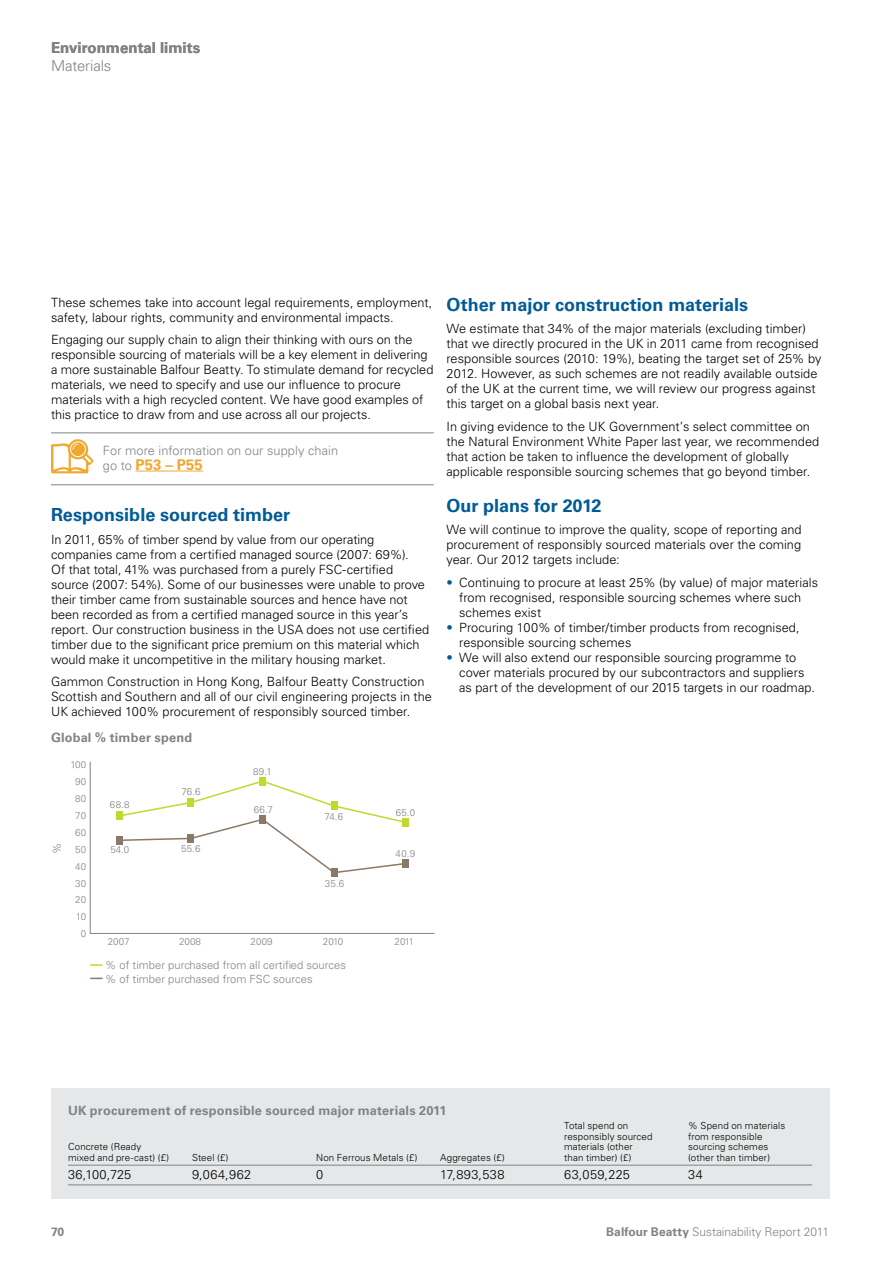
<style>
.page{position:relative;width:893px;height:1263px;background:#fff}
.page>*{position:absolute;margin:0;border:0;box-sizing:border-box;transform-origin:0 0}
.t1{font:700 18px "Univers LT Std";color:#005b96}
.t2{font:700 15px "Univers LT Std";color:#808284}
.t3{font:700 15px "Univers LT Std";letter-spacing:.005em;color:#f0a82f}
.t4{font:300 15px "Univers LT Std";letter-spacing:-.01em;color:#808284}
.t5{font:300 12.75px/15px "Univers LT Std";color:#000}
.t6{font:700 12.75px "Univers LT Std";letter-spacing:.015em;color:#808284}
.t7{font:300 12.75px "Univers LT Std";letter-spacing:.01em;color:#808284}
.t8{font:300 12px "Univers LT Std";letter-spacing:-.005em;color:#808284}
.t9{font:700 12px "Univers LT Std";color:#808284}
.t10{font:300 11.25px/13.5px "Univers LT Std";color:#808284}
.t11{font:300 9.75px/10.5px "Univers LT Std";letter-spacing:.01em;color:#000}
.t12{font:300 9.75px/16.8px "Univers LT Std";color:#808284}
.s1{font-weight:300;font-size:12.75px;color:#808284}
.s2{color:#005b96}
.s3{font-weight:700}
</style>
<div class="page">
<div style="left:51px;top:1088px;width:778px;height:111px;background:#e6e7e8"></div>
<hr style="left:68px;top:1184px;width:124px;height:1px;background:#808284">
<hr style="left:192px;top:1184px;width:124px;height:1px;background:#808284">
<hr style="left:316px;top:1184px;width:124px;height:1px;background:#808284">
<hr style="left:440px;top:1184px;width:124px;height:1px;background:#808284">
<hr style="left:564px;top:1184px;width:124px;height:1px;background:#808284">
<hr style="left:688px;top:1184px;width:124px;height:1px;background:#808284">
<hr style="left:68px;top:1165px;width:124px;height:1px;background:#808284">
<hr style="left:192px;top:1165px;width:124px;height:1px;background:#808284">
<hr style="left:316px;top:1165px;width:124px;height:1px;background:#808284">
<hr style="left:440px;top:1165px;width:124px;height:1px;background:#808284">
<hr style="left:564px;top:1165px;width:124px;height:1px;background:#808284">
<hr style="left:688px;top:1165px;width:124px;height:1px;background:#808284">
<hr style="left:51px;top:432px;width:383px;height:1px;background:#808284">
<hr style="left:51px;top:484px;width:383px;height:1px;background:#808284">
<hr style="left:136px;top:471px;width:67px;height:1px;background:#f0a82f">
<svg style="left:51px;top:439px;width:43px;height:34px"></svg>
<svg style="left:89px;top:761px;width:346px;height:173px"></svg>
<svg style="left:118px;top:779px;width:289px;height:96px"></svg>
<div style="left:116px;top:836px;width:7px;height:8px;background:#8a7967"></div>
<div style="left:187px;top:834px;width:7px;height:8px;background:#8a7967"></div>
<div style="left:259px;top:815px;width:7px;height:8px;background:#8a7967"></div>
<div style="left:331px;top:868px;width:7px;height:9px;background:#8a7967"></div>
<div style="left:402px;top:859px;width:7px;height:8px;background:#8a7967"></div>
<div style="left:116px;top:812px;width:7px;height:8px;background:#c1d82f"></div>
<div style="left:187px;top:798px;width:7px;height:8px;background:#c1d82f"></div>
<div style="left:259px;top:777px;width:7px;height:8px;background:#c1d82f"></div>
<div style="left:331px;top:802px;width:7px;height:8px;background:#c1d82f"></div>
<div style="left:402px;top:818px;width:7px;height:8px;background:#c1d82f"></div>
<svg style="left:91px;top:964px;width:11px;height:2px"></svg>
<p class="t2" style="left:51px;top:39px;width:151px">Environmental limits</p>
<p class="t4" style="left:51px;top:60px;width:62px">Materials</p>
<p class="t5" style="left:51px;top:296px;width:383px">These schemes take into account legal requirements, employment, safety, labour rights, community and environmental impacts.</p>
<p class="t5" style="left:51px;top:333px;width:384px">Engaging our supply chain to align their thinking with ours on the responsible sourcing of materials will be a key element in delivering a more sustainable Balfour Beatty. To stimulate demand for recycled materials, we need to specify and use our influence to procure materials with a high recycled content. We have good examples of this practice to draw from and use across all our projects.</p>
<p class="t7" style="left:103px;top:445px;width:237px">For more information on our supply chain</p>
<p class="t3" style="left:103px;top:458px;width:101px"><span class="s1">go to</span> P53 – P55</p>
<h1 class="t1" style="left:51px;top:508px;width:241px">Responsible sourced timber</h1>
<p class="t5" style="left:51px;top:533px;width:380px">In 2011, 65% of timber spend by value from our operating companies came from a certified managed source (2007: 69%).<br>Of that total, 41% was purchased from a purely FSC-certified source (2007: 54%). Some of our businesses were unable to prove their timber came from sustainable sources and hence have not been recorded as from a certified managed source in this year’s report. Our construction business in the USA does not use certified timber due to the significant price premium on this material which would make it uncompetitive in the military housing market.</p>
<p class="t5" style="left:51px;top:675px;width:382px">Gammon Construction in Hong Kong, Balfour Beatty Construction<br>Scottish and Southern and all of our civil engineering projects in the<br>UK achieved 100% procurement of responsibly sourced timber.</p>
<p class="t6" style="left:51px;top:732px;width:143px">Global % timber spend</p>
<p class="t10" style="left:51px;top:854px;width:13px;rotate:-90deg">%</p>
<p class="t12" style="left:70px;top:757px;width:17px;text-align:center">100<br>90<br>80<br>70</p>
<p class="t12" style="left:75px;top:825px;width:12px">60</p>
<p class="t12" style="left:75px;top:842px;width:12px">50<br>40</p>
<p class="t12" style="left:75px;top:875px;width:12px">30</p>
<p class="t12" style="left:75px;top:892px;width:12px">20</p>
<p class="t12" style="left:76px;top:909px;width:12px">10</p>
<p class="t12" style="left:81px;top:926px;width:7px">0</p>
<p class="t12" style="left:182px;top:784px;width:21px">76.6</p>
<p class="t12" style="left:110px;top:797px;width:21px">68.8</p>
<p class="t12" style="left:110px;top:842px;width:20px">54.0</p>
<p class="t12" style="left:181px;top:840px;width:21px">55.6</p>
<p class="t12" style="left:253px;top:764px;width:20px">89.1</p>
<p class="t12" style="left:254px;top:802px;width:21px">66.7</p>
<p class="t12" style="left:324px;top:809px;width:20px">74.6</p>
<p class="t12" style="left:325px;top:876px;width:21px">35.6</p>
<p class="t12" style="left:396px;top:805px;width:21px">65.0</p>
<p class="t12" style="left:396px;top:846px;width:21px">40.9</p>
<p class="t12" style="left:108px;top:934px;width:23px">2007</p>
<p class="t12" style="left:179px;top:934px;width:23px">2008</p>
<p class="t12" style="left:251px;top:934px;width:23px">2009</p>
<p class="t12" style="left:323px;top:934px;width:22px">2010</p>
<p class="t12" style="left:395px;top:934px;width:21px">2011</p>
<p class="t10" style="left:105px;top:959px;width:242px">% of timber purchased from all certified sources % of timber purchased from FSC sources</p>
<h1 class="t1" style="left:446px;top:297px;width:303px">Other major construction materials</h1>
<p class="t5" style="left:446px;top:322px;width:376px">We estimate that 34% of the major materials (excluding timber) that we directly procured in the UK in 2011 came from recognised responsible sources (2010: 19%), beating the target set of 25% by 2012. However, as such schemes are not readily available outside of the UK at the current time, we will review our progress against this target on a global basis next year.</p>
<p class="t5" style="left:446px;top:420px;width:374px">In giving evidence to the UK Government’s select committee on the Natural Environment White Paper last year, we recommended that action be taken to influence the development of globally applicable responsible sourcing schemes that go beyond timber.</p>
<h1 class="t1" style="left:446px;top:498px;width:156px">Our plans for 2012</h1>
<p class="t5" style="left:446px;top:523px;width:357px;text-align:justify">We will continue to improve the quality, scope of reporting and procurement of responsibly sourced materials over the coming year. Our 2012 targets include:</p>
<p class="t5" style="left:459px;top:576px;width:360px;text-indent:-13px"><span class="s2">•</span> Continuing to procure at least 25% (by value) of major materials from recognised, responsible sourcing schemes where such schemes exist</p>
<p class="t5" style="left:459px;top:621px;width:342px;text-indent:-13px"><span class="s2">•</span> Procuring 100% of timber/timber products from recognised, responsible sourcing schemes</p>
<p class="t5" style="left:459px;top:651px;width:357px;text-indent:-13px"><span class="s2">•</span> We will also extend our responsible sourcing programme to cover materials procured by our subcontractors and suppliers as part of the development of our 2015 targets in our roadmap.</p>
<p class="t6" style="left:68px;top:1105px;width:380px">UK procurement of responsible sourced major materials 2011</p>
<p class="t11" style="left:68px;top:1142px;width:103px">Concrete (Ready mixed and pre-cast) (£)</p>
<p class="t11" style="left:192px;top:1153px;width:38px">Steel (£)</p>
<p class="t11" style="left:316px;top:1153px;width:103px">Non Ferrous Metals (£)</p>
<p class="t11" style="left:440px;top:1153px;width:66px">Aggregates (£)</p>
<p class="t11" style="left:564px;top:1121px;width:90px">Total spend on responsibly sourced materials (other than timber) (£)</p>
<p class="t11" style="left:688px;top:1121px;width:99px">% Spend on materials from responsible sourcing schemes (other than timber)</p>
<p class="t5" style="left:68px;top:1168px;width:65px">36,100,725</p>
<p class="t5" style="left:192px;top:1168px;width:61px">9,064,962</p>
<p class="t5" style="left:316px;top:1168px;width:9px">0</p>
<p class="t5" style="left:440px;top:1168px;width:66px">17,893,538</p>
<p class="t5" style="left:564px;top:1168px;width:67px">63,059,225</p>
<p class="t5" style="left:688px;top:1168px;width:16px">34</p>
<p class="t9" style="left:51px;top:1226px;width:15px">70</p>
<p class="t8" style="left:606px;top:1226px;width:224px"><span class="s3">Balfour Beatty</span> Sustainability Report 2011</p>
</div>
